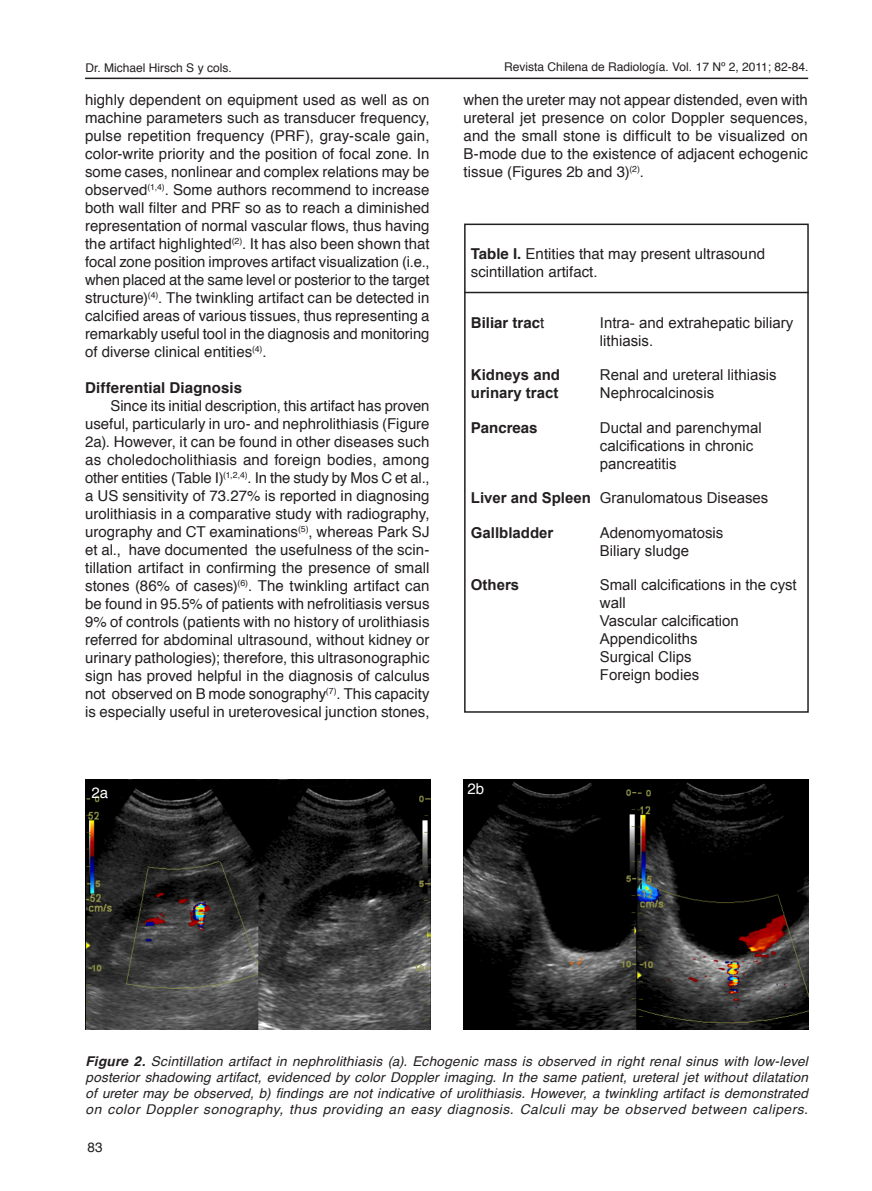
<style>
.page{position:relative;width:872px;height:1191px;background:#fff}
.page>*{position:absolute;margin:0;border:0;box-sizing:border-box;transform-origin:0 0}
.Texto{font:15px/18px "Helvetica";color:#231f20;text-align:justify}
.t1{font:15px/18px "Arial";color:#231f20}
.Subtitulos{font:700 15px "Helvetica";letter-spacing:.005em;color:#231f20}
.t2{font:700 15px "Arial";color:#231f20}
.bibliografia{font:15px "Helvetica";color:#fff}
.Figuras{font:italic 13.5px/16.2px "Helvetica";letter-spacing:.04em;color:#231f20;text-align:justify}
.bibliografia-2{font:13.5px "Helvetica";color:#231f20}
.t3{font:12px "Helvetica";color:#231f20}
.s1{font-weight:700}
.s2{font-weight:400}
.s3{font-family:"Helvetica"}
</style>
<div class="page">
<hr style="left:85px;top:78px;width:723px;height:1px;background:#231f20">
<div style="left:464px;top:223px;width:344px;height:489px;border:2px solid #231f20"></div>
<hr style="left:464px;top:292px;width:344px;height:1px;background:#231f20">
<img style="left:86px;top:779px;width:344px;height:250px">
<img style="left:463px;top:779px;width:345px;height:250px">
<p class="t3" style="left:86px;top:58px;width:148px">Dr. Michael Hirsch S y cols.</p>
<p class="Texto" style="left:85px;top:91px;width:346px">highly dependent on equipment used as well as on machine parameters such as transducer frequency, pulse repetition frequency (PRF), gray-scale gain, color-write priority and the position of focal zone. In some cases, nonlinear and complex relations may be observed<sup>(1,4)</sup>. Some authors recommend to increase both wall filter and PRF so as to reach a diminished representation of normal vascular flows, thus having the artifact highlighted<sup>(2)</sup>. It has also been shown that focal zone position improves artifact visualization (i.e., when placed at the same level or posterior to the target structure)<sup>(4)</sup>. The twinkling artifact can be detected in calcified areas of various tissues, thus representing a remarkably useful tool in the diagnosis and monitoring of diverse clinical entities<sup>(4)</sup>.</p>
<p class="Subtitulos" style="left:85px;top:375px;width:158px">Differential Diagnosis</p>
<p class="Texto" style="left:85px;top:397px;width:346px;text-indent:26px">Since its initial description, this artifact has proven useful, particularly in uro- and nephrolithiasis (Figure 2a). However, it can be found in other diseases such as choledocholithiasis and foreign bodies, among other entities (Table I)<sup>(1,2,4)</sup>. In the study by Mos C et al., a US sensitivity of 73.27% is reported in diagnosing urolithiasis in a comparative study with radiography, urography and CT examinations<sup>(5)</sup>, whereas Park SJ et al., have documented the usefulness of the scin&shy;tillation artifact in confirming the presence of small stones (86% of cases)<sup>(6)</sup>. The twinkling artifact can be found in 95.5% of patients with nefrolitiasis versus 9% of controls (patients with no history of urolithiasis referred for abdominal ultrasound, without kidney or urinary pathologies); therefore, this ultrasonographic sign has proved helpful in the diagnosis of calculus not observed on B mode sonography<sup>(7)</sup>. This capacity is especially useful in ureterovesical junction stones,</p>
<p class="t3" style="left:504px;top:58px;width:306px">Revista Chilena de Radiología. Vol. 17 Nº 2, 2011; 82-84.</p>
<p class="Texto" style="left:463px;top:91px;width:346px">when the ureter may not appear distended, even with ureteral jet presence on color Doppler sequences, and the small stone is difficult to be visualized on B-mode due to the existence of adjacent echogenic tissue (Figures 2b and 3)<sup>(2)</sup>.</p>
<p class="Texto" style="left:471px;top:245px;width:296px"><span class="s1">Table I.</span> Entities that may present ultrasound scintillation artifact.</p>
<p class="Subtitulos" style="left:471px;top:310px;width:75px">Biliar trac<span class="s2">t</span></p>
<p class="t1" style="left:600px;top:314px;width:195px">Intra- and extrahepatic biliary lithiasis<span class="s3">.</span></p>
<p class="t2" style="left:471px;top:365px;width:91px">Kidneys and</p>
<p class="t1" style="left:600px;top:366px;width:178px">Renal and ureteral lithiasis</p>
<p class="t2" style="left:471px;top:383px;width:89px">urinary tract</p>
<p class="t1" style="left:600px;top:384px;width:116px">Nephrocalcinosis</p>
<p class="Subtitulos" style="left:471px;top:415px;width:68px">Pancreas</p>
<p class="t1" style="left:600px;top:419px;width:163px">Ductal and parenchymal</p>
<p class="t1" style="left:600px;top:437px;width:155px">calcifications in chronic</p>
<p class="t1" style="left:600px;top:455px;width:78px">pancreatitis</p>
<p class="t1" style="left:471px;top:489px;width:299px"><span class="s1">Liver and Spleen</span> Granulomatous Diseases</p>
<p class="t2" style="left:471px;top:522px;width:84px">Gallbladder</p>
<p class="Texto" style="left:600px;top:524px;width:125px">Adenomyomatosis</p>
<p class="t1" style="left:600px;top:542px;width:91px">Biliary sludge</p>
<p class="t2" style="left:471px;top:575px;width:50px">Others</p>
<p class="t1" style="left:600px;top:576px;width:198px">Small calcifications in the cyst wall</p>
<p class="t1" style="left:600px;top:612px;width:140px">Vascular calcification</p>
<p class="t1" style="left:600px;top:630px;width:99px">Appendicoliths</p>
<p class="t1" style="left:600px;top:648px;width:93px">Surgical Clips</p>
<p class="t1" style="left:600px;top:666px;width:101px">Foreign bodies</p>
<p class="bibliografia" style="left:91px;top:781px;width:18px">2a</p>
<p class="bibliografia" style="left:467px;top:777px;width:18px">2b</p>
<p class="Figuras" style="left:86px;top:1053px;width:724px"><span class="s1">Figure 2.</span> Scintillation artifact in nephrolithiasis (a). Echogenic mass is observed in right renal sinus with low-level posterior shadowing artifact, evidenced by color Doppler imaging. In the same patient, ureteral jet without dilatation of ureter may be observed, b) findings are not indicative of urolithiasis. However, a twinkling artifact is demonstrated on color Doppler sonography, thus providing an easy diagnosis. Calculi may be observed between calipers.</p>
<p class="Texto" style="left:85px;top:1136px;width:10px">2</p>
<p class="bibliografia-2" style="left:87px;top:1137px;width:17px">83</p>
</div>
